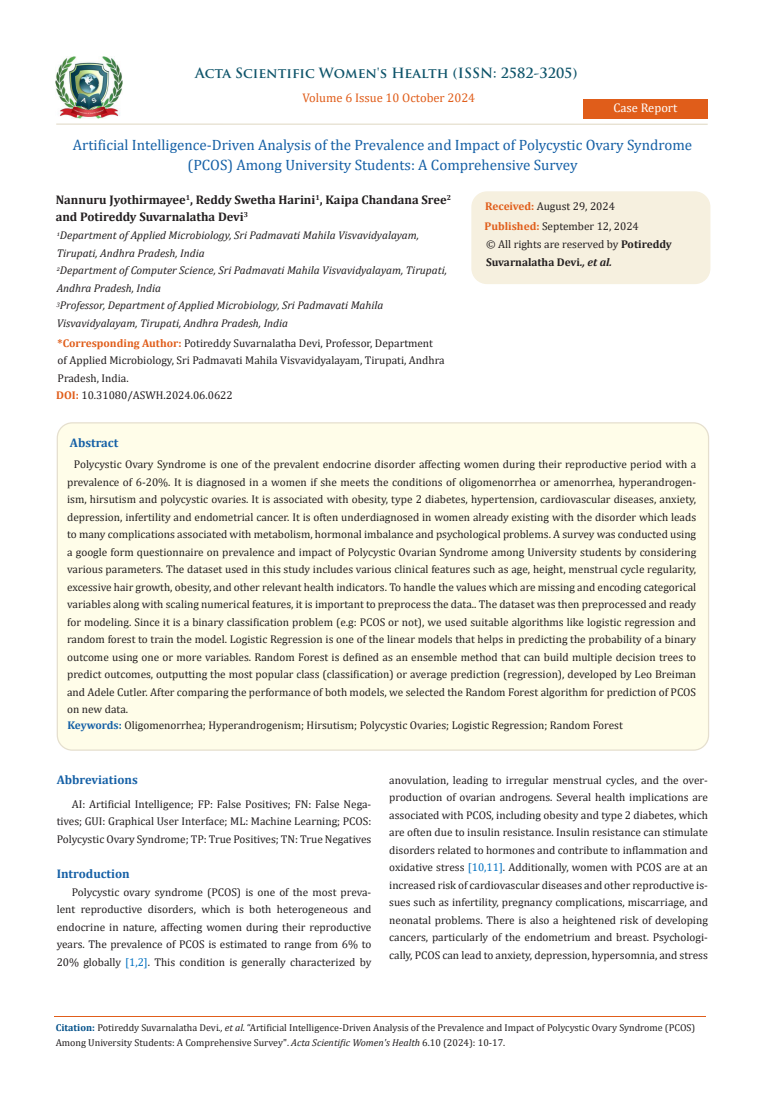
<style>
.page{position:relative;width:764px;height:1110px;background:#fff}
.page>*{position:absolute;margin:0;border:0;box-sizing:border-box;transform-origin:0 0}
.t1{font:15px/20px "Cambria";color:#1560a6;text-align:center}
.t2{font:700 13.75px "Trajan Pro";color:#0e546a}
.t3{font:700 12.5px/17.5px "Cambria";color:#231f20}
.t4{font:700 12.5px "Cambria";color:#1560a6}
.t5{font:12.5px "Cambria";color:#e05d1a}
.t6{font:12.5px "Cambria";color:#fff}
.List_Paragraph{font:11.25px/17.5px "Cambria";color:#231f20;text-align:justify}
.t7{font:italic 11.25px/17.5px "Cambria";color:#231f20}
._07-OS-Email-address-content{font:11.25px/17.5px "Cambria";color:#231f20;text-align:justify}
.t8{font:700 11.25px/17.5px "Cambria";color:#231f20}
.t9{font:10px/15px "Cambria";color:#231f20}
.s1{font-weight:700;color:#e05d1a}
.s2{font-weight:400}
.s3{font-style:italic}
.s4{font-weight:700;color:#1560a6}
.s5{color:#0070c0}
.s6{font-weight:700;color:#035089}
</style>
<div class="page">
<img style="left:56px;top:57px;width:66px;height:61px">
<div style="left:583px;top:99px;width:124px;height:20px;background:#e05d1a"></div>
<div style="left:472px;top:192px;width:238px;height:92px;background:#f6f0df;border-radius:15px"></div>
<div style="left:471px;top:191px;width:239px;height:93px;border:1px solid #f6f0df;border-radius:15px"></div>
<div style="left:57px;top:423px;width:651px;height:327px;background:#fffde9;border-radius:15px"></div>
<hr style="left:56px;top:123px;width:651px;height:2px;background:#e5dfce">
<hr style="left:54px;top:1017px;width:652px;height:1px;background:#e05d1a">
<p class="t2" style="left:195px;top:64px;width:384px">Acta Scientific Women's Health (ISSN: 2582-3205)</p>
<p class="t5" style="left:302px;top:91px;width:174px">Volume 6 Issue 10 October 2024</p>
<p class="t1" style="left:73px;top:135px;width:621px">Artificial Intelligence-Driven Analysis of the Prevalence and Impact of Polycystic Ovary Syndrome (PCOS) Among University Students: A Comprehensive Survey</p>
<p class="t6" style="left:613px;top:100px;width:65px">Case Report</p>
<p class="t3" style="left:56px;top:190px;width:397px">Nannuru Jyothirmayee<sup>1</sup>, Reddy Swetha Harini<sup>1</sup>, Kaipa Chandana Sree<sup>2 </sup>and Potireddy Suvarnalatha Devi<sup>3</sup></p>
<p class="t7" style="left:57px;top:226px;width:364px"><sup>1</sup>Department of Applied Microbiology, Sri Padmavati Mahila Visvavidyalayam,<br>Tirupati, Andhra Pradesh, India</p>
<p class="t7" style="left:57px;top:261px;width:392px"><sup>2</sup>Department of Computer Science, Sri Padmavati Mahila Visvavidyalayam, Tirupati,<br>Andhra Pradesh, India</p>
<p class="t7" style="left:57px;top:296px;width:328px"><sup>3</sup>Professor, Department of Applied Microbiology, Sri Padmavati Mahila<br>Visvavidyalayam, Tirupati, Andhra Pradesh, India</p>
<p class="List_Paragraph" style="left:58px;top:334px;width:388px;text-align:left"><span class="s1">*Corresponding Author:</span> Potireddy Suvarnalatha Devi, Professor, Department of Applied Microbiology, Sri Padmavati Mahila Visvavidyalayam, Tirupati, Andhra<br>Pradesh, India.</p>
<p class="List_Paragraph" style="left:56px;top:387px;width:178px"><span class="s1">DOI:</span> 10.31080/ASWH.2024.06.0622</p>
<p class="t4" style="left:70px;top:434px;width:50px">Abstract</p>
<p class="List_Paragraph" style="left:485px;top:197px;width:131px"><span class="s1">Received:</span> August 29, 2024</p>
<p class="List_Paragraph" style="left:484px;top:218px;width:156px"><span class="s1">Published:</span> September 12, 2024</p>
<p class="t8" style="left:486px;top:235px;width:187px"><span class="s2">© All rights are reserved by</span> Potireddy<br>Suvarnalatha Devi<span class="s3">., et al.</span></p>
<p class="List_Paragraph" style="left:67px;top:456px;width:630px;text-indent:7px">Polycystic Ovary Syndrome is one of the prevalent endocrine disorder affecting women during their reproductive period with a prevalence of 6-20%. It is diagnosed in a women if she meets the conditions of oligomenorrhea or amenorrhea, hyperandrogen&shy;ism, hirsutism and polycystic ovaries. It is associated with obesity, type 2 diabetes, hypertension, cardiovascular diseases, anxiety, depression, infertility and endometrial cancer. It is often underdiagnosed in women already existing with the disorder which leads to many complications associated with metabolism, hormonal imbalance and psychological problems. A survey was conducted using a google form questionnaire on prevalence and impact of Polycystic Ovarian Syndrome among University students by considering various parameters. The dataset used in this study includes various clinical features such as age, height, menstrual cycle regularity, excessive hair growth, obesity, and other relevant health indicators. To handle the values which are missing and encoding categorical variables along with scaling numerical features, it is important to preprocess the data.. The dataset was then preprocessed and ready for modeling. Since it is a binary classification problem (e.g: PCOS or not), we used suitable algorithms like logistic regression and random forest to train the model. Logistic Regression is one of the linear models that helps in predicting the probability of a binary outcome using one or more variables. Random Forest is defined as an ensemble method that can build multiple decision trees to predict outcomes, outputting the most popular class (classification) or average prediction (regression), developed by Leo Breiman and Adele Cutler. After comparing the performance of both models, we selected the Random Forest algorithm for prediction of PCOS on new data.</p>
<p class="List_Paragraph" style="left:67px;top:716px;width:557px"><span class="s4">Keywords:</span> Oligomenorrhea; Hyperandrogenism; Hirsutism; Polycystic Ovaries; Logistic Regression; Random Forest</p>
<p class="t4" style="left:57px;top:771px;width:82px">Abbreviations</p>
<p class="_07-OS-Email-address-content" style="left:57px;top:795px;width:316px;text-indent:15px">AI: Artificial Intelligence; FP: False Positives; FN: False Nega&shy;tives; GUI: Graphical User Interface; ML: Machine Learning; PCOS:<br>Polycystic Ovary Syndrome; TP: True Positives; TN: True Negatives</p>
<p class="t4" style="left:57px;top:865px;width:75px">Introduction</p>
<p class="List_Paragraph" style="left:57px;top:883px;width:316px;text-indent:15px">Polycystic ovary syndrome (PCOS) is one of the most preva&shy;lent reproductive disorders, which is both heterogeneous and endocrine in nature, affecting women during their reproductive years. The prevalence of PCOS is estimated to range from 6% to 20% globally <span class="s5">[1,2]</span>. This condition is generally characterized by</p>
<p class="List_Paragraph" style="left:389px;top:771px;width:320px">anovulation, leading to irregular menstrual cycles, and the over&shy;production of ovarian androgens. Several health implications are associated with PCOS, including obesity and type 2 diabetes, which are often due to insulin resistance. Insulin resistance can stimulate disorders related to hormones and contribute to inflammation and oxidative stress <span class="s5">[10,11]</span>. Additionally, women with PCOS are at an increased risk of cardiovascular diseases and other reproductive is&shy;sues such as infertility, pregnancy complications, miscarriage, and neonatal problems. There is also a heightened risk of developing cancers, particularly of the endometrium and breast. Psychologi&shy;cally, PCOS can lead to anxiety, depression, hypersomnia, and stress</p>
<p class="t9" style="left:56px;top:1020px;width:641px"><span class="s6">Citation:</span> Potireddy Suvarnalatha Devi<span class="s3">., et al.</span> “Artificial Intelligence-Driven Analysis of the Prevalence and Impact of Polycystic Ovary Syndrome (PCOS)<br>Among University Students: A Comprehensive Survey". <span class="s3">Acta Scientific Women's Health</span> 6.10 (2024): 10-17.</p>
</div>
